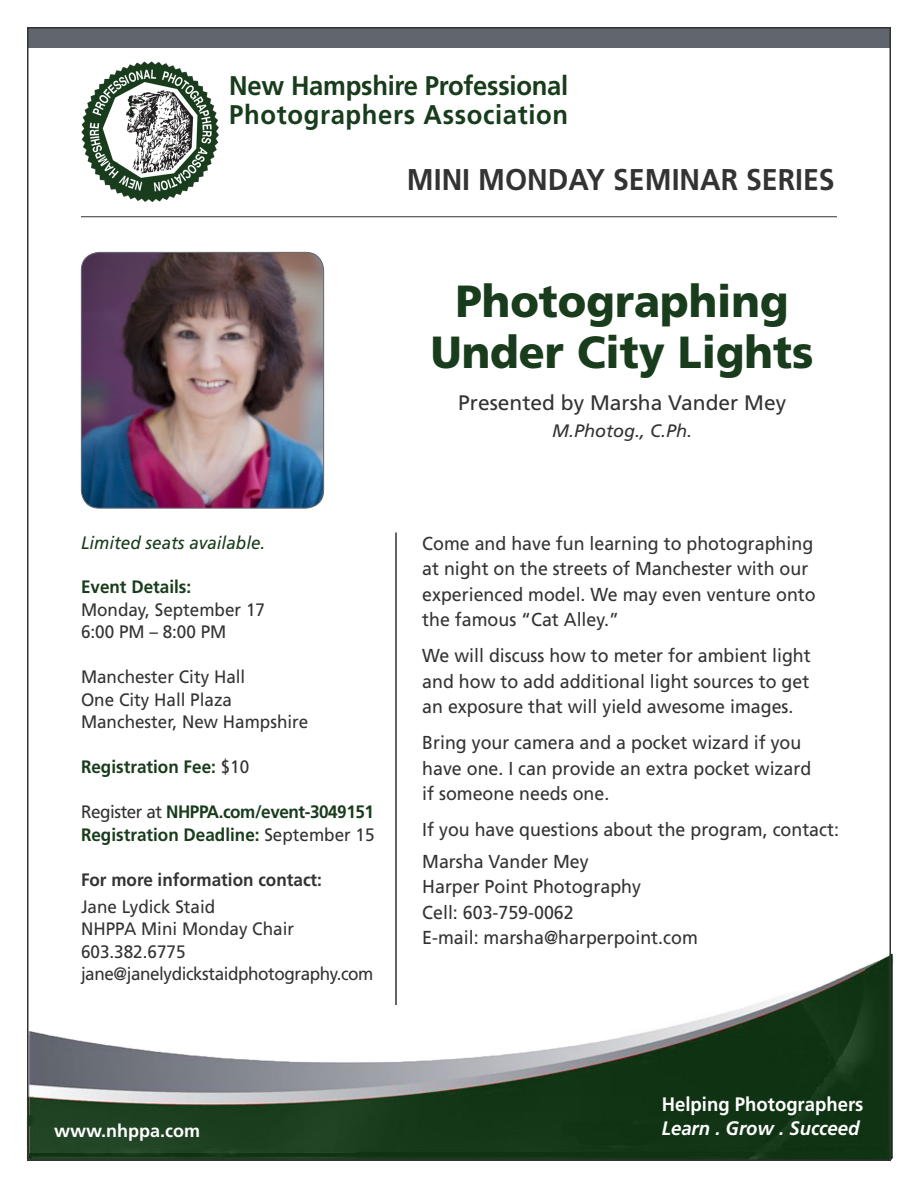
<style>
.page{position:relative;width:918px;height:1188px;background:#fff}
.page>*{position:absolute;margin:0;border:0;box-sizing:border-box;transform-origin:0 0}
.t1{font:900 45px/51px "Frutiger LT Std";color:#183c1c;text-align:center;scale:.95 1}
.t2{font:700 30px "Frutiger LT Std";color:#333;scale:.95 1}
.t3{font:700 27px/28.5px "Frutiger LT Std";letter-spacing:.025em;color:#183c1c;scale:.95 1}
.t4{font:21px "Frutiger LT Std";color:#333}
.t5{font:700 19.5px "Frutiger LT Std";color:#fff;scale:.95 1}
.t6{font:italic 700 19.5px "Frutiger LT Std";color:#fff;scale:.95 1}
.t7{font:18.75px/25.5px "Frutiger LT Std";color:#333;scale:.95 1}
.t8{font:18px "Frutiger LT Std";color:#333;scale:.95 1}
.t9{font:700 18px "Frutiger LT Std";color:#183c1c;scale:.95 1}
.t10{font:18px "Frutiger LT Std";letter-spacing:-.025em;color:#333;scale:.95 1}
.t11{font:700 18px "Frutiger LT Std";letter-spacing:-.025em;color:#183c1c;scale:.95 1}
.t12{font:700 18px "Frutiger LT Std";color:#333;scale:.95 1}
.t13{font:italic 18px "Frutiger LT Std";color:#183c1c;scale:.95 1}
.t14{font:italic 18px "Frutiger LT Std";color:#333}
.t15{font:700 18px "Frutiger LT Std";color:#fff}
.s1{font-weight:400;color:#333}
</style>
<div class="page">
<img style="left:26px;top:953px;width:868px;height:207px">
<div style="left:27px;top:27px;width:864px;height:20px;background:#61656e"></div>
<hr style="left:395px;top:532px;width:2px;height:473px;background:#333">
<hr style="left:81px;top:216px;width:756px;height:1px;background:#333">
<img style="left:81px;top:61px;width:138px;height:140px">
<img style="left:81px;top:252px;width:243px;height:256px">
<div style="left:81px;top:252px;width:243px;height:256px;border:1px solid #61656e;border-radius:18px"></div>
<p class="t3" style="left:229px;top:72px;width:358px">New Hampshire Professional<br>Photographers Association</p>
<p class="t2" style="left:407px;top:162px;width:452px">MINI MONDAY SEMINAR SERIES</p>
<p class="t13" style="left:81px;top:532px;width:196px">Limited seats available.</p>
<p class="t9" style="left:81px;top:576px;width:118px">Event Details:</p>
<p class="t8" style="left:81px;top:599px;width:195px">Monday, September 17</p>
<p class="t8" style="left:81px;top:621px;width:155px">6:00 PM – 8:00 PM</p>
<p class="t8" style="left:81px;top:666px;width:175px">Manchester City Hall</p>
<p class="t8" style="left:81px;top:689px;width:161px">One City Hall Plaza</p>
<p class="t8" style="left:81px;top:711px;width:241px">Manchester, New Hampshire</p>
<p class="t9" style="left:81px;top:756px;width:179px">Registration Fee: <span class="s1">$10</span></p>
<p class="t11" style="left:81px;top:801px;width:310px"><span class="s1">Register at</span> NHPPA.com/event-3049151</p>
<p class="t9" style="left:81px;top:824px;width:311px">Registration Deadline: <span class="s1">September 15</span></p>
<p class="t12" style="left:81px;top:869px;width:255px">For more information contact:</p>
<p class="t8" style="left:81px;top:896px;width:143px">Jane Lydick Staid</p>
<p class="t8" style="left:81px;top:918px;width:226px">NHPPA Mini Monday Chair</p>
<p class="t8" style="left:81px;top:941px;width:112px">603.382.6775</p>
<p class="t10" style="left:81px;top:963px;width:309px">jane@janelydickstaidphotography.com</p>
<p class="t15" style="left:54px;top:1120px;width:148px">www.nhppa.com</p>
<p class="t1" style="left:431px;top:276px;width:404px">Photographing<br>Under City Lights</p>
<p class="t4" style="left:458px;top:391px;width:330px">Presented by Marsha Vander Mey</p>
<p class="t14" style="left:552px;top:421px;width:142px">M.Photog., C.Ph.</p>
<p class="t7" style="left:422px;top:530px;width:416px">Come and have fun learning to photographing at night on the streets of Manchester with our experienced model. We may even venture onto the famous “Cat Alley.”</p>
<p class="t7" style="left:422px;top:643px;width:410px;text-align:justify">We will discuss how to meter for ambient light and how to add additional light sources to get an exposure that will yield awesome images.</p>
<p class="t7" style="left:422px;top:730px;width:411px">Bring your camera and a pocket wizard if you have one. I can provide an extra pocket wizard if someone needs one.</p>
<p class="t7" style="left:422px;top:817px;width:440px">If you have questions about the program, contact:</p>
<p class="t7" style="left:422px;top:848px;width:292px">Marsha Vander Mey<br>Harper Point Photography<br>Cell: 603-759-0062<br>E-mail: marsha@harperpoint.com</p>
<p class="t5" style="left:662px;top:1092px;width:214px">Helping Photographers</p>
<p class="t6" style="left:662px;top:1116px;width:210px">Learn . Grow . Succeed</p>
</div>
